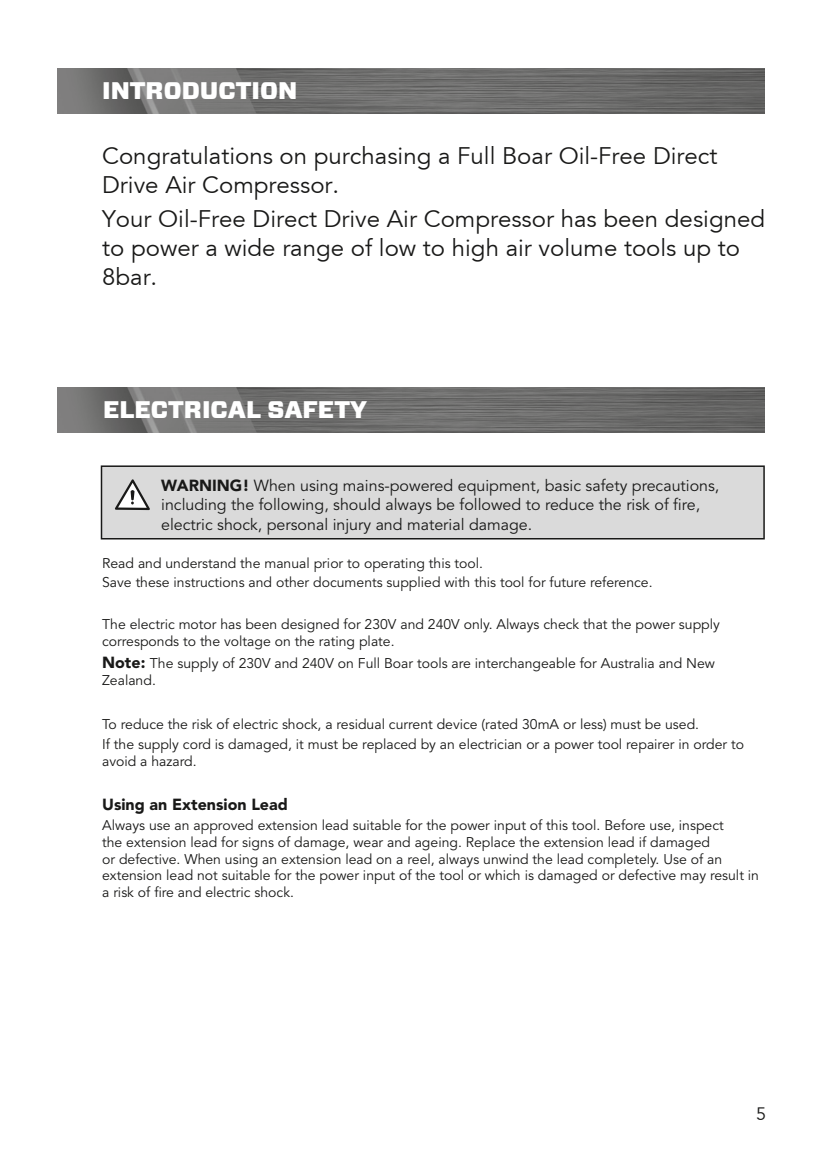
<style>
.page{position:relative;width:823px;height:1157px;background:#fff}
.page>*{position:absolute;margin:0;border:0;box-sizing:border-box;transform-origin:0 0}
.t1{font:24px/28.8px "Avenir";color:#191918}
.t2{font:900 24px "Vitesse Sans";color:#fff}
.t3{font:18px "Avenir";color:#191918}
.t4{font:16px/19.2px "Avenir LT Std";color:#191918}
.t5{font:900 16px "Avenir LT Std";color:#191918}
.t6{font:14px/16.8px "Avenir LT Std";color:#191918}
.s1{font-weight:900}
.s2{font-weight:900;font-size:16px}
</style>
<div class="page">
<img style="left:57px;top:68px;width:707px;height:45px">
<img style="left:58px;top:387px;width:706px;height:45px">
<div style="left:101px;top:466px;width:662px;height:73px;background:#dadada"></div>
<div style="left:101px;top:465px;width:663px;height:74px;border:2px solid #191918"></div>
<svg style="left:115px;top:479px;width:35px;height:31px"></svg>
<h1 class="t2" style="left:102px;top:75px;width:196px">INTRODUCTION</h1>
<h1 class="t1" style="left:102px;top:142px;width:616px">Congratulations on purchasing a Full Boar Oil-Free Direct<br>Drive Air Compressor.</h1>
<h1 class="t1" style="left:102px;top:205px;width:664px">Your Oil-Free Direct Drive Air Compressor has been designed to power a wide range of low to high air volume tools up to<br>8bar.</h1>
<h1 class="t2" style="left:103px;top:394px;width:265px">ELECTRICAL SAFETY</h1>
<p class="t4" style="left:161px;top:476px;width:559px"><span class="s1">WARNING!</span> When using mains-powered equipment, basic safety precautions, including the following, should always be followed to reduce the risk of fire, electric shock, personal injury and material damage.</p>
<p class="t6" style="left:102px;top:553px;width:551px;line-height:19.6px">Read and understand the manual prior to operating this tool.<br>Save these instructions and other documents supplied with this tool for future reference.</p>
<p class="t6" style="left:102px;top:616px;width:619px">The electric motor has been designed for 230V and 240V only. Always check that the power supply corresponds to the voltage on the rating plate.</p>
<p class="t6" style="left:102px;top:655px;width:614px"><span class="s2">Note:</span> The supply of 230V and 240V on Full Boar tools are interchangeable for Australia and New<br>Zealand.</p>
<p class="t6" style="left:102px;top:715px;width:643px;line-height:19.6px">To reduce the risk of electric shock, a residual current device (rated 30mA or less) must be used.<br>If the supply cord is damaged, it must be replaced by an electrician or a power tool repairer in order to</p>
<p class="t6" style="left:102px;top:753px;width:96px">avoid a hazard.</p>
<p class="t5" style="left:102px;top:795px;width:187px">Using an Extension Lead</p>
<p class="t6" style="left:102px;top:817px;width:658px">Always use an approved extension lead suitable for the power input of this tool. Before use, inspect<br>the extension lead for signs of damage, wear and ageing. Replace the extension lead if damaged<br>or defective. When using an extension lead on a reel, always unwind the lead completely. Use of an extension lead not suitable for the power input of the tool or which is damaged or defective may result in a risk of fire and electric shock.</p>
<p class="t3" style="left:755px;top:1103px;width:12px">5</p>
</div>
